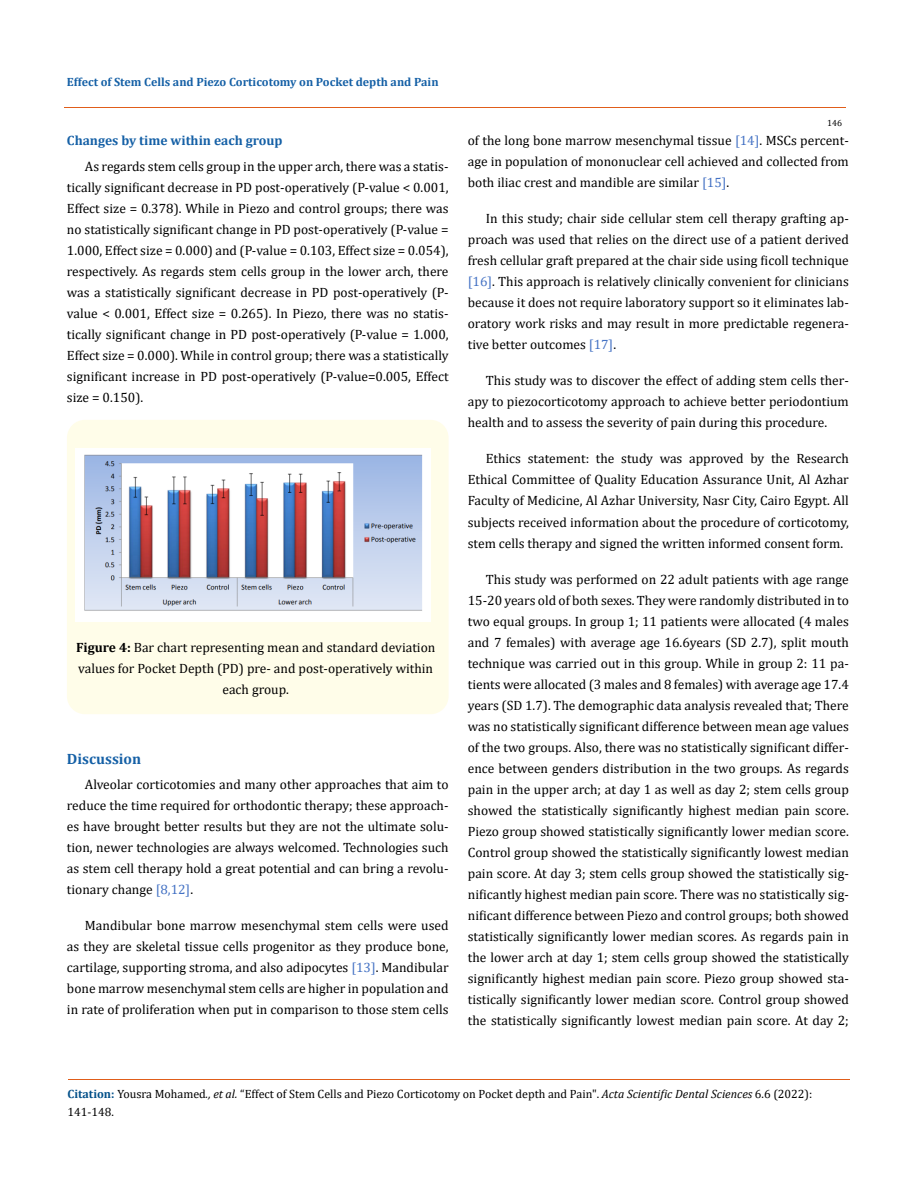
<style>
.page{position:relative;width:917px;height:1188px;background:#fff}
.page>*{position:absolute;margin:0;border:0;box-sizing:border-box;transform-origin:0 0}
.t1{font:700 15px "Cambria";color:#1560a6}
.t2{font:13.5px/21px "Cambria";color:#000;text-align:justify}
.t3{font:700 13.5px "Cambria";color:#1560a6}
.t4{font:12px/18px "Cambria";color:#000}
.t5{font:700 12px "Cambria";color:#1560a6}
.t6{font:9px "Cambria";color:#000}
.s1{font-weight:700}
.s2{color:#4472c4}
.s3{font-weight:700;color:#035089}
.s4{font-style:italic}
</style>
<div class="page">
<hr style="left:64px;top:108px;width:781px;height:1px;background:#e05d1a">
<hr style="left:68px;top:1079px;width:781px;height:1px;background:#e05d1a">
<div style="left:67px;top:420px;width:381px;height:294px;background:#fffde9;border-radius:18px"></div>
<img style="left:75px;top:449px;width:355px;height:173px">
<p class="t5" style="left:67px;top:73px;width:373px">Effect of Stem Cells and Piezo Corticotomy on Pocket depth and Pain</p>
<p class="t3" style="left:67px;top:131px;width:217px">Changes by time within each group</p>
<p class="t2" style="left:67px;top:156px;width:383px;text-indent:18px">As regards stem cells group in the upper arch, there was a statis&shy;tically significant decrease in PD post-operatively (P-value &lt; 0.001, Effect size = 0.378). While in Piezo and control groups; there was no statistically significant change in PD post-operatively (P-value = 1.000, Effect size = 0.000) and (P-value = 0.103, Effect size = 0.054), respectively. As regards stem cells group in the lower arch, there was a statistically significant decrease in PD post-operatively (P&shy;value &lt; 0.001, Effect size = 0.265). In Piezo, there was no statis&shy;tically significant change in PD post-operatively (P-value = 1.000, Effect size = 0.000). While in control group; there was a statistically significant increase in PD post-operatively (P-value=0.005, Effect size = 0.150).</p>
<p class="t2" style="left:76px;top:637px;width:361px;text-align:center"><span class="s1">Figure 4:</span> Bar chart representing mean and standard deviation values for Pocket Depth (PD) pre- and post-operatively within each group.</p>
<p class="t1" style="left:67px;top:748px;width:76px">Discussion</p>
<p class="t2" style="left:67px;top:774px;width:383px;text-indent:18px">Alveolar corticotomies and many other approaches that aim to reduce the time required for orthodontic therapy; these approach&shy;es have brought better results but they are not the ultimate solu&shy;tion, newer technologies are always welcomed. Technologies such as stem cell therapy hold a great potential and can bring a revolu&shy;tionary change <span class="s2">[8,12]</span>.</p>
<p class="t2" style="left:67px;top:915px;width:383px;text-indent:18px">Mandibular bone marrow mesenchymal stem cells were used as they are skeletal tissue cells progenitor as they produce bone, cartilage, supporting stroma, and also adipocytes <span class="s2">[13]</span>. Mandibular bone marrow mesenchymal stem cells are higher in population and in rate of proliferation when put in comparison to those stem cells</p>
<p class="t6" style="left:827px;top:118px;width:16px">146</p>
<p class="t2" style="left:468px;top:130px;width:382px">of the long bone marrow mesenchymal tissue <span class="s2">[14]</span>. MSCs percent&shy;age in population of mononuclear cell achieved and collected from both iliac crest and mandible are similar <span class="s2">[15]</span>.</p>
<p class="t2" style="left:468px;top:208px;width:382px;text-indent:18px">In this study; chair side cellular stem cell therapy grafting ap&shy;proach was used that relies on the direct use of a patient derived fresh cellular graft prepared at the chair side using ficoll technique <span class="s2">[16]</span>. This approach is relatively clinically convenient for clinicians because it does not require laboratory support so it eliminates lab&shy;oratory work risks and may result in more predictable regenera&shy;tive better outcomes <span class="s2">[17]</span>.</p>
<p class="t2" style="left:468px;top:370px;width:382px;text-indent:18px">This study was to discover the effect of adding stem cells ther&shy;apy to piezocorticotomy approach to achieve better periodontium health and to assess the severity of pain during this procedure.</p>
<p class="t2" style="left:468px;top:448px;width:382px;text-indent:18px">Ethics statement: the study was approved by the Research Ethical Committee of Quality Education Assurance Unit, Al Azhar Faculty of Medicine, Al Azhar University, Nasr City, Cairo Egypt. All subjects received information about the procedure of corticotomy, stem cells therapy and signed the written informed consent form.</p>
<p class="t2" style="left:468px;top:568px;width:382px;text-indent:18px">This study was performed on 22 adult patients with age range 15-20 years old of both sexes. They were randomly distributed in to two equal groups. In group 1; 11 patients were allocated (4 males and 7 females) with average age 16.6years (SD 2.7), split mouth technique was carried out in this group. While in group 2: 11 pa&shy;tients were allocated (3 males and 8 females) with average age 17.4 years (SD 1.7). The demographic data analysis revealed that; There was no statistically significant difference between mean age values of the two groups. Also, there was no statistically significant differ&shy;ence between genders distribution in the two groups. As regards pain in the upper arch; at day 1 as well as day 2; stem cells group showed the statistically significantly highest median pain score.<br>Piezo group showed statistically significantly lower median score.<br>Control group showed the statistically significantly lowest median pain score. At day 3; stem cells group showed the statistically sig&shy;nificantly highest median pain score. There was no statistically sig&shy;nificant difference between Piezo and control groups; both showed statistically significantly lower median scores. As regards pain in the lower arch at day 1; stem cells group showed the statistically significantly highest median pain score. Piezo group showed sta&shy;tistically significantly lower median score. Control group showed the statistically significantly lowest median pain score. At day 2;</p>
<p class="t4" style="left:68px;top:1084px;width:746px"><span class="s3">Citation:</span> Yousra Mohamed<span class="s4">., et al.</span> “Effect of Stem Cells and Piezo Corticotomy on Pocket depth and Pain". <span class="s4">Acta Scientific Dental Sciences</span> 6.6 (2022):<br>141-148.</p>
</div>
